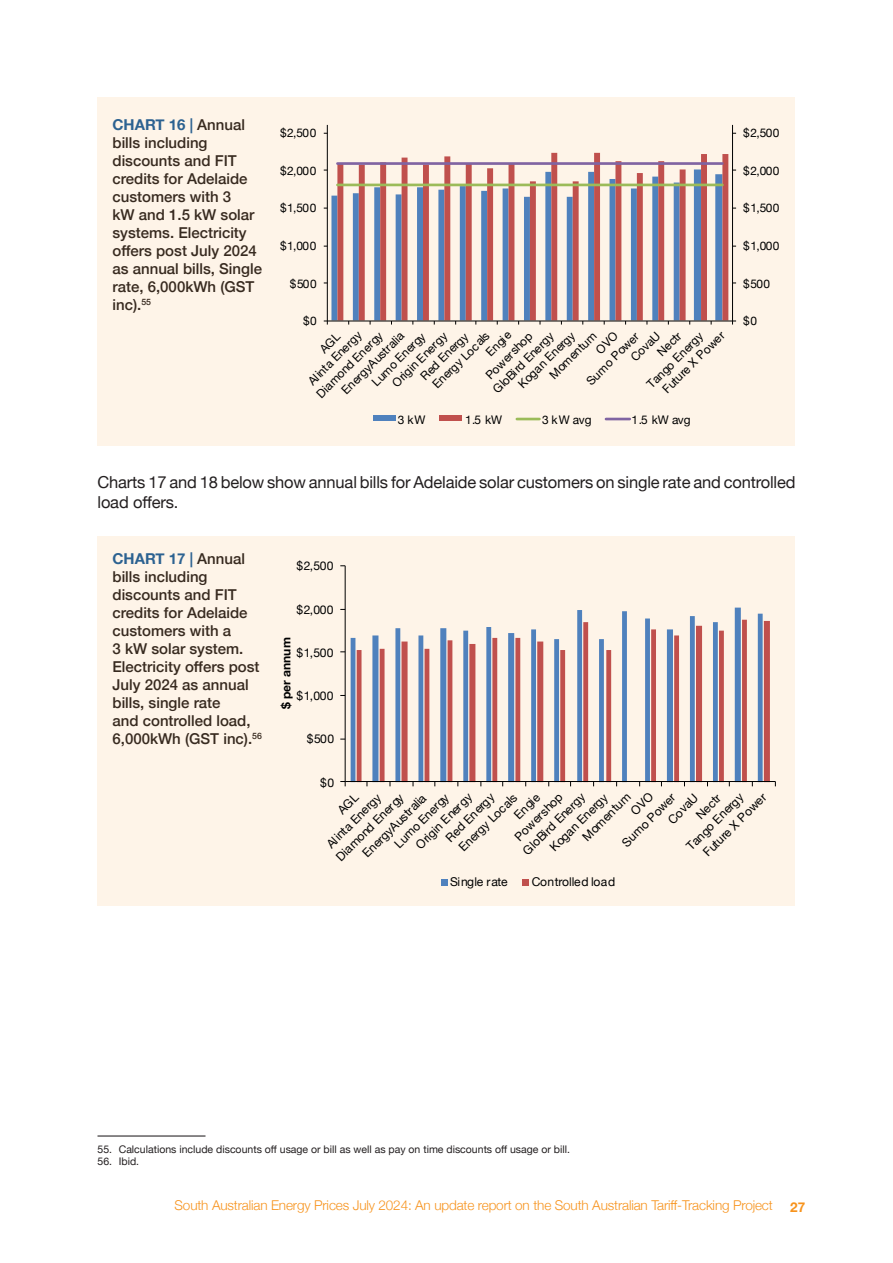
<style>
.page{position:relative;width:893px;height:1263px;background:#fff}
.page>*{position:absolute;margin:0;border:0;box-sizing:border-box;transform-origin:0 0}
.Body{font:16.5px/19.8px "Helvetica Neue";letter-spacing:-.01em;color:#231f20}
.t1{font:500 15px/18px "Helvetica Neue";color:#231f20}
.t2{font:300 13.5px "Helvetica Neue";letter-spacing:-.01em;color:#f7931d}
.t3{font:700 13.5px "Helvetica Neue";color:#f7931d}
.t4{font:12.15px "Helvetica Neue";letter-spacing:-.015em;color:#000}
.t5{font:12.15px "Helvetica Neue";letter-spacing:.005em;color:#000}
.t6{font:700 12.15px "Helvetica Neue";color:#000}
.t7{font:11.85px "Helvetica Neue";letter-spacing:-.01em;color:#000}
.Footnote{font:10.5px "Helvetica Neue";color:#231f20}
.s1{font-weight:700;color:#175d9e}
</style>
<div class="page">
<hr style="left:98px;top:1135px;width:108px;height:1px;background:#231f20">
<div style="left:98px;top:98px;width:697px;height:348px;background:#fef4e8"></div>
<div style="left:98px;top:536px;width:697px;height:370px;background:#fef4e8"></div>
<svg style="left:337px;top:153px;width:391px;height:167px"></svg>
<hr style="left:732px;top:125px;width:1px;height:196px;background:#000">
<hr style="left:327px;top:125px;width:1px;height:196px;background:#000">
<hr style="left:327px;top:321px;width:405px;height:1px;background:#000">
<hr style="left:337px;top:184px;width:385px;height:2px;background:#9bbb59">
<hr style="left:337px;top:162px;width:385px;height:3px;background:#8064a2">
<div style="left:373px;top:415px;width:23px;height:6px;background:#4f81bd"></div>
<div style="left:440px;top:415px;width:22px;height:6px;background:#c0504d"></div>
<hr style="left:517px;top:418px;width:22px;height:2px;background:#9bbb59">
<hr style="left:606px;top:418px;width:24px;height:2px;background:#8064a2">
<svg style="left:351px;top:608px;width:412px;height:173px"></svg>
<svg style="left:357px;top:620px;width:413px;height:161px"></svg>
<hr style="left:345px;top:566px;width:1px;height:215px;background:#000">
<hr style="left:345px;top:781px;width:430px;height:1px;background:#000">
<svg style="left:340px;top:781px;width:6px;height:5px"></svg>
<div style="left:441px;top:879px;width:7px;height:6px;background:#4f81bd"></div>
<svg style="left:523px;top:879px;width:6px;height:6px"></svg>
<p class="t1" style="left:112px;top:115px;width:151px"><span class="s1">CHART 16 |</span> Annual bills including discounts and FIT credits for Adelaide customers with 3<br>kW and 1.5 kW solar systems. Electricity offers post July 2024 as annual bills, Single rate, 6,000kWh (GST inc).<sup>55</sup></p>
<p class="t7" style="left:280px;top:125px;width:38px">$2,500</p>
<p class="t7" style="left:280px;top:163px;width:38px">$2,000</p>
<p class="t7" style="left:280px;top:199px;width:38px">$1,500</p>
<p class="t7" style="left:280px;top:237px;width:38px">$1,000</p>
<p class="t7" style="left:290px;top:276px;width:28px">$500</p>
<p class="t7" style="left:303px;top:312px;width:15px">$0</p>
<p class="t7" style="left:627px;top:353px;width:37px;rotate:-45deg">CovaU</p>
<p class="t7" style="left:658px;top:385px;width:84px;rotate:-45deg">Future X Power</p>
<p class="t7" style="left:482px;top:348px;width:32px;rotate:-45deg">Engie</p>
<p class="t7" style="left:304px;top:377px;width:72px;rotate:-45deg">Alinta Energy</p>
<p class="t7" style="left:514px;top:380px;width:76px;rotate:-45deg">Kogan Energy</p>
<p class="t7" style="left:429px;top:380px;width:76px;rotate:-45deg">Energy Locals</p>
<p class="t7" style="left:653px;top:348px;width:30px;rotate:-45deg">Nectr</p>
<p class="t7" style="left:312px;top:390px;width:89px;rotate:-45deg">Diamond Energy</p>
<p class="t7" style="left:388px;top:379px;width:74px;rotate:-45deg">Origin Energy</p>
<p class="t7" style="left:545px;top:371px;width:63px;rotate:-45deg">Momentum</p>
<p class="t7" style="left:338px;top:386px;width:84px;rotate:-45deg">EnergyAustralia</p>
<p class="t7" style="left:489px;top:385px;width:82px;rotate:-45deg">GloBird Energy</p>
<p class="t7" style="left:482px;top:371px;width:62px;rotate:-45deg">Powershop</p>
<p class="t7" style="left:643px;top:380px;width:75px;rotate:-45deg">Tango Energy</p>
<p class="t7" style="left:416px;top:372px;width:63px;rotate:-45deg">Red Energy</p>
<p class="t7" style="left:368px;top:378px;width:72px;rotate:-45deg">Lumo Energy</p>
<p class="t7" style="left:583px;top:377px;width:70px;rotate:-45deg">Sumo Power</p>
<p class="t7" style="left:398px;top:411px;width:29px">3 kW</p>
<p class="t7" style="left:465px;top:411px;width:39px">1.5 kW</p>
<p class="t7" style="left:542px;top:411px;width:51px">3 kW avg</p>
<p class="t7" style="left:632px;top:411px;width:61px">1.5 kW avg</p>
<p class="t7" style="left:743px;top:125px;width:38px">$2,500</p>
<p class="t7" style="left:743px;top:163px;width:38px">$2,000</p>
<p class="t7" style="left:743px;top:199px;width:38px">$1,500</p>
<p class="t7" style="left:743px;top:237px;width:38px">$1,000</p>
<p class="t7" style="left:743px;top:276px;width:28px">$500</p>
<p class="t7" style="left:743px;top:312px;width:15px">$0</p>
<p class="Body" style="left:98px;top:474px;width:699px">Charts 17 and 18 below show annual bills for Adelaide solar customers on single rate and controlled load offers.</p>
<p class="t1" style="left:112px;top:548px;width:151px"><span class="s1">CHART 17 |</span> Annual bills including discounts and FIT credits for Adelaide customers with a<br>3 kW solar system.<br>Electricity offers post<br>July 2024 as annual bills, single rate<br>and controlled load,<br>6,000kWh (GST inc).<sup>56</sup></p>
<p class="t4" style="left:297px;top:557px;width:39px">$2,500</p>
<p class="t4" style="left:297px;top:601px;width:39px">$2,000</p>
<p class="t6" style="left:276px;top:709px;width:74px;rotate:-90deg">$ per annum</p>
<p class="t4" style="left:297px;top:644px;width:39px">$1,500</p>
<p class="t4" style="left:297px;top:687px;width:39px">$1,000</p>
<p class="t4" style="left:307px;top:730px;width:29px">$500</p>
<p class="t4" style="left:320px;top:774px;width:16px">$0</p>
<p class="t4" style="left:664px;top:815px;width:38px;rotate:-45deg">CovaU</p>
<p class="t4" style="left:699px;top:848px;width:86px;rotate:-45deg">Future X Power</p>
<p class="t4" style="left:412px;top:841px;width:75px;rotate:-45deg">Origin Energy</p>
<p class="t4" style="left:578px;top:832px;width:64px;rotate:-45deg">Momentum</p>
<p class="t4" style="left:519px;top:847px;width:84px;rotate:-45deg">GloBird Energy</p>
<p class="t4" style="left:510px;top:810px;width:32px;rotate:-45deg">Engie</p>
<p class="t4" style="left:511px;top:832px;width:63px;rotate:-45deg">Powershop</p>
<p class="t4" style="left:682px;top:842px;width:77px;rotate:-45deg">Tango Energy</p>
<p class="t4" style="left:442px;top:833px;width:65px;rotate:-45deg">Red Energy</p>
<p class="t4" style="left:322px;top:839px;width:73px;rotate:-45deg">Alinta Energy</p>
<p class="t4" style="left:390px;top:839px;width:73px;rotate:-45deg">Lumo Energy</p>
<p class="t4" style="left:618px;top:838px;width:71px;rotate:-45deg">Sumo Power</p>
<p class="t4" style="left:545px;top:843px;width:78px;rotate:-45deg">Kogan Energy</p>
<p class="t4" style="left:455px;top:843px;width:78px;rotate:-45deg">Energy Locals</p>
<p class="t4" style="left:692px;top:810px;width:31px;rotate:-45deg">Nectr</p>
<p class="t4" style="left:332px;top:853px;width:91px;rotate:-45deg">Diamond Energy</p>
<p class="t4" style="left:358px;top:849px;width:86px;rotate:-45deg">EnergyAustralia</p>
<p class="t4" style="left:450px;top:873px;width:59px">Single rate</p>
<p class="t5" style="left:532px;top:873px;width:85px">Controlled load</p>
<p class="Footnote" style="left:98px;top:1141px;width:474px">55. Calculations include discounts off usage or bill as well as pay on time discounts off usage or bill.</p>
<p class="Footnote" style="left:98px;top:1154px;width:43px">56. Ibid.</p>
<p class="t2" style="left:175px;top:1194px;width:600px">South Australian Energy Prices July 2024: An update report on the South Australian Tariff-Tracking Project</p>
<p class="t3" style="left:790px;top:1197px;width:16px">27</p>
</div>
